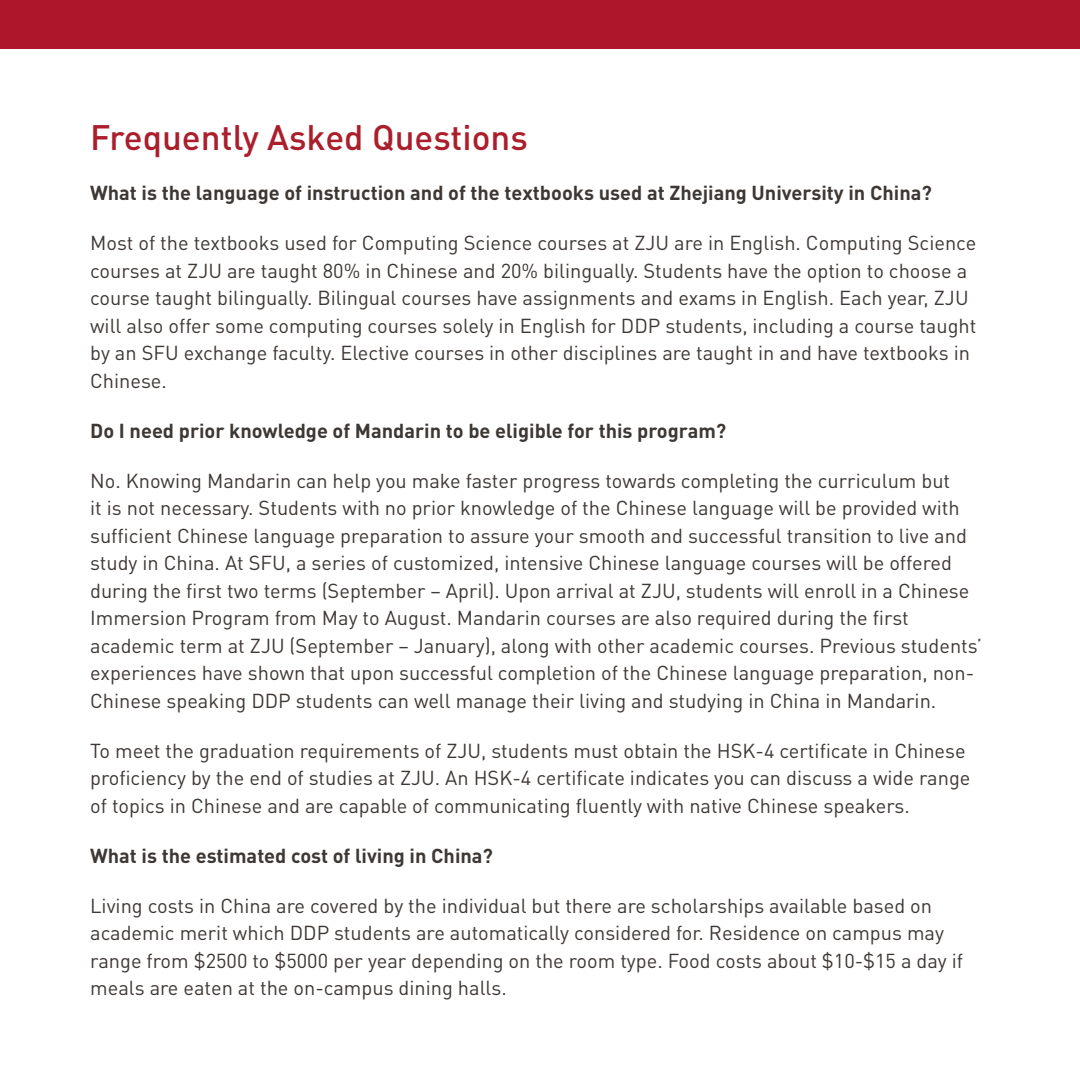
<style>
.page{position:relative;width:1080px;height:1080px;background:#fff}
.page>*{position:absolute;margin:0;border:0;box-sizing:border-box;transform-origin:0 0}
.t1{font:500 35px "DIN Pro";color:#ab1e2c}
.t2{font:20px/27.5px "DIN Pro";color:#3e3835}
.t3{font:700 20px "DIN Pro";color:#3e3835}
</style>
<div class="page">
<div style="left:0;top:0;width:1080px;height:49px;background:#ae172b"></div>
<p class="t1" style="left:90px;top:114px;width:439px">Frequently Asked Questions</p>
<p class="t3" style="left:90px;top:179px;width:843px">What is the language of instruction and of the textbooks used at Zhejiang University in China?</p>
<p class="t2" style="left:90px;top:228px;width:888px">Most of the textbooks used for Computing Science courses at ZJU are in English. Computing Science courses at ZJU are taught 80% in Chinese and 20% bilingually. Students have the option to choose a course taught bilingually. Bilingual courses have assignments and exams in English. Each year, ZJU will also offer some computing courses solely in English for DDP students, including a course taught by an SFU exchange faculty. Elective courses in other disciplines are taught in and have textbooks in Chinese.</p>
<p class="t3" style="left:90px;top:417px;width:638px">Do I need prior knowledge of Mandarin to be eligible for this program?</p>
<p class="t2" style="left:90px;top:466px;width:894px">No. Knowing Mandarin can help you make faster progress towards completing the curriculum but<br>it is not necessary. Students with no prior knowledge of the Chinese language will be provided with sufficient Chinese language preparation to assure your smooth and successful transition to live and study in China. At SFU, a series of customized, intensive Chinese language courses will be offered during the first two terms (September – April). Upon arrival at ZJU, students will enroll in a Chinese Immersion Program from May to August. Mandarin courses are also required during the first academic term at ZJU (September – January), along with other academic courses. Previous students’ experiences have shown that upon successful completion of the Chinese language preparation, non-Chinese speaking DDP students can well manage their living and studying in China in Mandarin.</p>
<p class="t2" style="left:90px;top:736px;width:882px">To meet the graduation requirements of ZJU, students must obtain the HSK-4 certificate in Chinese proficiency by the end of studies at ZJU. An HSK-4 certificate indicates you can discuss a wide range of topics in Chinese and are capable of communicating fluently with native Chinese speakers.</p>
<p class="t3" style="left:90px;top:842px;width:404px">What is the estimated cost of living in China?</p>
<p class="t2" style="left:90px;top:891px;width:875px">Living costs in China are covered by the individual but there are scholarships available based on academic merit which DDP students are automatically considered for. Residence on campus may range from $2500 to $5000 per year depending on the room type. Food costs about $10-$15 a day if meals are eaten at the on-campus dining halls.</p>
</div>
